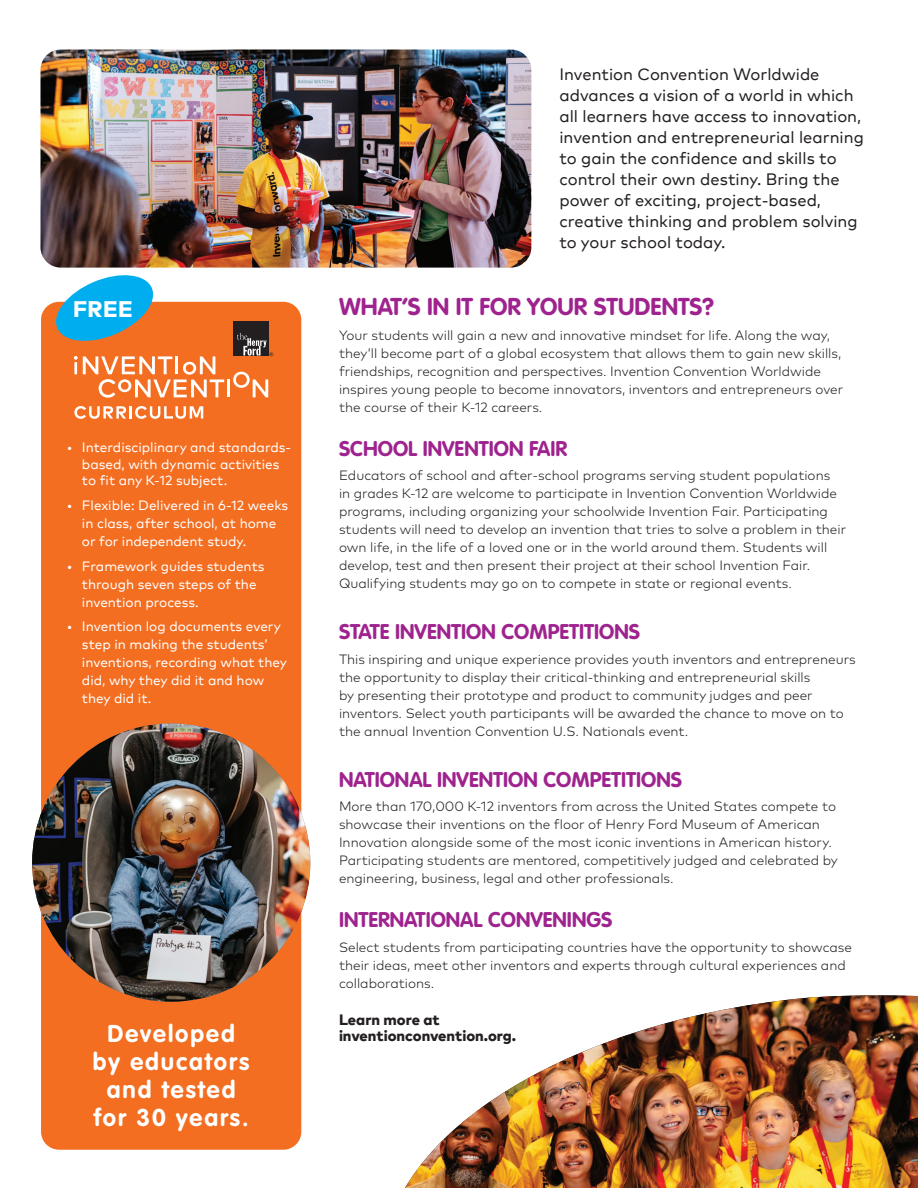
<style>
.page{position:relative;width:918px;height:1188px;background:#fff}
.page>*{position:absolute;margin:0;border:0;box-sizing:border-box;transform-origin:0 0}
.t1{font:700 24px "VAG Rounded LT Pro";letter-spacing:.08em;color:#fff}
.t2{font:700 24px "VAG Rounded LT Pro";color:#9f238e}
.t3{font:800 22.5px "Mark Pro";color:#fff}
.t4{font:700 21px "VAG Rounded LT Pro";color:#9f238e}
.t5{font:16.5px/21px "Mark Pro";color:#231f20}
.t6{font:800 15px/16.5px "Mark Pro";color:#231f20}
.t7{font:300 13.5px/18px "Mark Pro";color:#231f20}
.t8{font:13.5px/18px "Mark Pro";color:#fff}
</style>
<div class="page">
<div style="left:41px;top:302px;width:260px;height:848px;background:#f36e21;border-radius:18px"></div>
<img style="left:32px;top:724px;width:278px;height:278px;border-radius:139px">
<img style="left:40px;top:50px;width:491px;height:218px">
<svg style="left:74px;top:356px;width:150px;height:42px"></svg>
<hr style="left:227px;top:380px;width:3px;height:17px;background:#fff">
<svg style="left:233px;top:372px;width:35px;height:25px"></svg>
<div style="left:233px;top:321px;width:35px;height:35px;background:#231f20"></div>
<svg style="left:237px;top:333px;width:36px;height:23px"></svg>
<svg style="left:74px;top:406px;width:129px;height:13px"></svg>
<img style="left:405px;top:995px;width:513px;height:193px">
<svg style="left:51px;top:275px;width:107px;height:66px"></svg>
<p class="t3" style="left:73px;top:292px;width:61px">FREE</p>
<p class="t8" style="left:82px;top:438px;width:211px;line-height:16.5px;text-indent:-15px">• Interdisciplinary and standards&shy;based, with dynamic activities to fit any K-12 subject.</p>
<p class="t8" style="left:82px;top:495px;width:208px;text-indent:-15px">• Flexible: Delivered in 6-12 weeks in class, after school, at home or for independent study.</p>
<p class="t8" style="left:82px;top:556px;width:184px;text-indent:-15px">• Framework guides students through seven steps of the invention process.</p>
<p class="t8" style="left:82px;top:616px;width:207px;text-indent:-15px">• Invention log documents every step in making the students’ inventions, recording what they did, why they did it and how they did it.</p>
<p class="t1" style="left:108px;top:1019px;width:129px">Developed</p>
<p class="t1" style="left:93px;top:1046px;width:158px">by educators</p>
<p class="t1" style="left:107px;top:1074px;width:130px">and tested</p>
<p class="t1" style="left:94px;top:1102px;width:156px">for 30 years.</p>
<p class="t5" style="left:559px;top:62px;width:306px">Invention Convention Worldwide advances a vision of a world in which all learners have access to innovation, invention and entrepreneurial learning to gain the confidence and skills to control their own destiny. Bring the power of exciting, project-based, creative thinking and problem solving to your school today.</p>
<p class="t2" style="left:339px;top:291px;width:377px">WHAT’S IN IT FOR YOUR STUDENTS?</p>
<p class="t7" style="left:339px;top:325px;width:506px">Your students will gain a new and innovative mindset for life. Along the way, they’ll become part of a global ecosystem that allows them to gain new skills, friendships, recognition and perspectives. Invention Convention Worldwide inspires young people to become innovators, inventors and entrepreneurs over the course of their K-12 careers.</p>
<p class="t4" style="left:339px;top:435px;width:230px">SCHOOL INVENTION FAIR</p>
<p class="t7" style="left:339px;top:466px;width:509px">Educators of school and after-school programs serving student populations<br>in grades K-12 are welcome to participate in Invention Convention Worldwide programs, including organizing your schoolwide Invention Fair. Participating students will need to develop an invention that tries to solve a problem in their own life, in the life of a loved one or in the world around them. Students will develop, test and then present their project at their school Invention Fair.<br>Qualifying students may go on to compete in state or regional events.</p>
<p class="t4" style="left:339px;top:618px;width:303px">STATE INVENTION COMPETITIONS</p>
<p class="t7" style="left:339px;top:649px;width:518px">This inspiring and unique experience provides youth inventors and entrepreneurs the opportunity to display their critical-thinking and entrepreneurial skills<br>by presenting their prototype and product to community judges and peer inventors. Select youth participants will be awarded the chance to move on to the annual Invention Convention U.S. Nationals event.</p>
<p class="t4" style="left:339px;top:766px;width:345px">NATIONAL INVENTION COMPETITIONS</p>
<p class="t7" style="left:339px;top:796px;width:500px">More than 170,000 K-12 inventors from across the United States compete to showcase their inventions on the floor of Henry Ford Museum of American Innovation alongside some of the most iconic inventions in American history.<br>Participating students are mentored, competitively judged and celebrated by engineering, business, legal and other professionals.</p>
<p class="t4" style="left:339px;top:907px;width:275px">INTERNATIONAL CONVENINGS</p>
<p class="t7" style="left:339px;top:937px;width:515px">Select students from participating countries have the opportunity to showcase their ideas, meet other inventors and experts through cultural experiences and collaborations.</p>
<p class="t6" style="left:339px;top:1010px;width:179px">Learn more at inventionconvention.org.</p>
</div>
